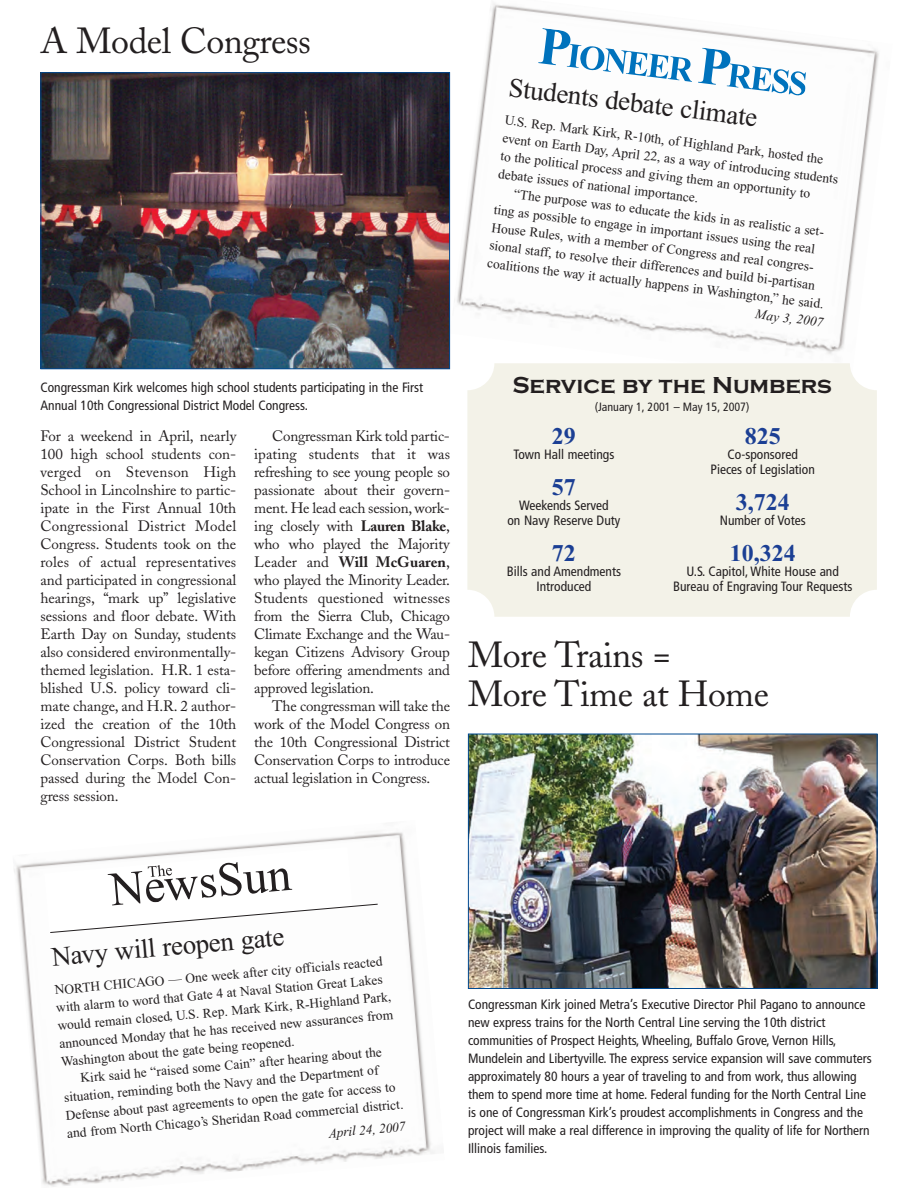
<style>
.page{position:relative;width:918px;height:1188px;background:#fff}
.page>*{position:absolute;margin:0;border:0;box-sizing:border-box;transform-origin:0 0}
.t1{font:36px/39px "Adobe Caslon";letter-spacing:-.015em;color:#231f20}
.t2{font:27px "Times";color:#231f20}
.t3{font:700 24px "Times";color:#1b3f94}
.t4{font:700 24px "Copperplate Gothic";color:#231f20}
.t5{font:15px/18px "Adobe Caslon";letter-spacing:-.01em;color:#231f20;text-align:justify}
.t6{font:13.5px/18px "Times";color:#231f20}
.t7{font:condensed 13.5px/18px "Frutiger";color:#231f20;text-align:center}
.t8{font:italic 13.5px "Times";color:#231f20}
.t9{font:condensed 12px "Frutiger";color:#231f20}
.s1{font-weight:700}
</style>
<div class="page">
<img style="left:450px;top:3px;width:429px;height:366px">
<img style="left:42px;top:74px;width:406px;height:293px">
<div style="left:40px;top:72px;width:410px;height:297px;border:1px solid #014990"></div>
<div style="left:467px;top:363px;width:410px;height:254px;background:#f3f2e8;border-radius:27px"></div>
<img style="left:14px;top:832px;width:421px;height:355px">
<svg style="left:44px;top:847px;width:334px;height:86px"></svg>
<svg style="left:538px;top:28px;width:154px;height:54px"></svg>
<svg style="left:698px;top:48px;width:108px;height:48px"></svg>
<img style="left:470px;top:736px;width:406px;height:251px">
<div style="left:468px;top:734px;width:410px;height:255px;border:1px solid #014990"></div>
<h1 class="t1" style="left:40px;top:26px;width:272px">A Model Congress</h1>
<h2 class="t2" style="left:510px;top:77px;width:252px;rotate:7deg">Students debate climate</h2>
<p class="t6" style="left:504px;top:130px;width:340px;rotate:7deg">event on Earth Day, April 22, as a way of introducing students to the political process and giving them an opportunity to debate issues of national importance.</p>
<p class="t6" style="left:506px;top:112px;width:322px;rotate:7deg">U.S. Rep. Mark Kirk, R-10th, of Highland Park, hosted the</p>
<p class="t6" style="left:497px;top:184px;width:340px;text-indent:18px;rotate:7deg">“The purpose was to educate the kids in as realistic a set&shy;ting as possible to engage in important issues using the real House Rules, with a member of Congress and real congres&shy;sional staff, to resolve their differences and build bi-partisan coalitions the way it actually happens in Washington,” he said.</p>
<p class="t8" style="left:756px;top:309px;width:70px;rotate:7deg">May 3, 2007</p>
<p class="t7" style="left:40px;top:379px;width:384px;text-align:left">Congressman Kirk welcomes high school students participating in the First<br>Annual 10th Congressional District Model Congress.</p>
<p class="t5" style="left:40px;top:429px;width:197px">For a weekend in April, nearly 100 high school students con&shy;verged on Stevenson High School in Lincolnshire to partic&shy;ipate in the First Annual 10th Congressional District Model Congress. Students took on the roles of actual representatives and participated in congressional hearings, “mark up” legislative sessions and floor debate. With Earth Day on Sunday, students also considered environmentally&shy;themed legislation. H.R. 1 esta&shy;blished U.S. policy toward cli&shy;mate change, and H.R. 2 author&shy;ized the creation of the 10th Congressional District Student Conservation Corps. Both bills passed during the Model Con&shy;gress session.</p>
<p class="t5" style="left:254px;top:429px;width:197px;text-indent:18px">Congressman Kirk told partic&shy;ipating students that it was refreshing to see young people so passionate about their govern&shy;ment. He lead each session, work&shy;ing closely with <span class="s1">Lauren Blake</span>, who who played the Majority Leader and <span class="s1">Will McGuaren</span>, who played the Minority Leader.<br>Students questioned witnesses from the Sierra Club, Chicago Climate Exchange and the Wau&shy;kegan Citizens Advisory Group before offering amendments and approved legislation.</p>
<p class="t5" style="left:254px;top:699px;width:197px;text-indent:18px">The congressman will take the work of the Model Congress on the 10th Congressional District Conservation Corps to introduce actual legislation in Congress.</p>
<h3 class="t4" style="left:512px;top:371px;width:321px">Service by the Numbers</h3>
<p class="t9" style="left:595px;top:402px;width:156px">(January 1, 2001 – May 15, 2007)</p>
<h3 class="t3" style="left:552px;top:428px;width:25px">29</h3>
<p class="t7" style="left:513px;top:446px;width:103px">Town Hall meetings</p>
<h3 class="t3" style="left:552px;top:479px;width:25px">57</h3>
<p class="t7" style="left:507px;top:499px;width:114px;line-height:15px">Weekends Served<br>on Navy Reserve Duty</p>
<h3 class="t3" style="left:552px;top:545px;width:25px">72</h3>
<p class="t7" style="left:507px;top:565px;width:116px;line-height:15px">Bills and Amendments<br>Introduced</p>
<h3 class="t3" style="left:745px;top:428px;width:37px">825</h3>
<p class="t7" style="left:711px;top:448px;width:106px;line-height:15px">Co-sponsored<br>Pieces of Legislation</p>
<h3 class="t3" style="left:736px;top:494px;width:55px">3,724</h3>
<p class="t7" style="left:720px;top:512px;width:87px">Number of Votes</p>
<h3 class="t3" style="left:730px;top:545px;width:67px">10,324</h3>
<p class="t7" style="left:673px;top:565px;width:181px;line-height:15px">U.S. Capitol, White House and<br>Bureau of Engraving Tour Requests</p>
<h1 class="t1" style="left:468px;top:640px;width:303px">More Trains =<br>More Time at Home</h1>
<h2 class="t2" style="left:51px;top:947px;width:235px;rotate:-5deg">Navy will reopen gate</h2>
<p class="t6" style="left:54px;top:982px;width:336px;rotate:-5deg">NORTH CHICAGO — One week after city officials reacted with alarm to word that Gate 4 at Naval Station Great Lakes would remain closed, U.S. Rep. Mark Kirk, R-Highland Park, announced Monday that he has received new assurances from Washington about the gate being reopened.</p>
<p class="t6" style="left:62px;top:1072px;width:339px;text-indent:18px;rotate:-5deg">Kirk said he “raised some Cain” after hearing about the situation, reminding both the Navy and the Department of Defense about past agreements to open the gate for access to and from North Chicago’s Sheridan Road commercial district.</p>
<p class="t8" style="left:328px;top:1128px;width:78px;rotate:-5deg">April 24, 2007</p>
<p class="t7" style="left:468px;top:997px;width:405px;text-align:left">Congressman Kirk joined Metra’s Executive Director Phil Pagano to announce new express trains for the North Central Line serving the 10th district communities of Prospect Heights, Wheeling, Buffalo Grove, Vernon Hills, Mundelein and Libertyville. The express service expansion will save commuters approximately 80 hours a year of traveling to and from work, thus allowing them to spend more time at home. Federal funding for the North Central Line is one of Congressman Kirk’s proudest accomplishments in Congress and the project will make a real difference in improving the quality of life for Northern Illinois families.</p>
</div>
